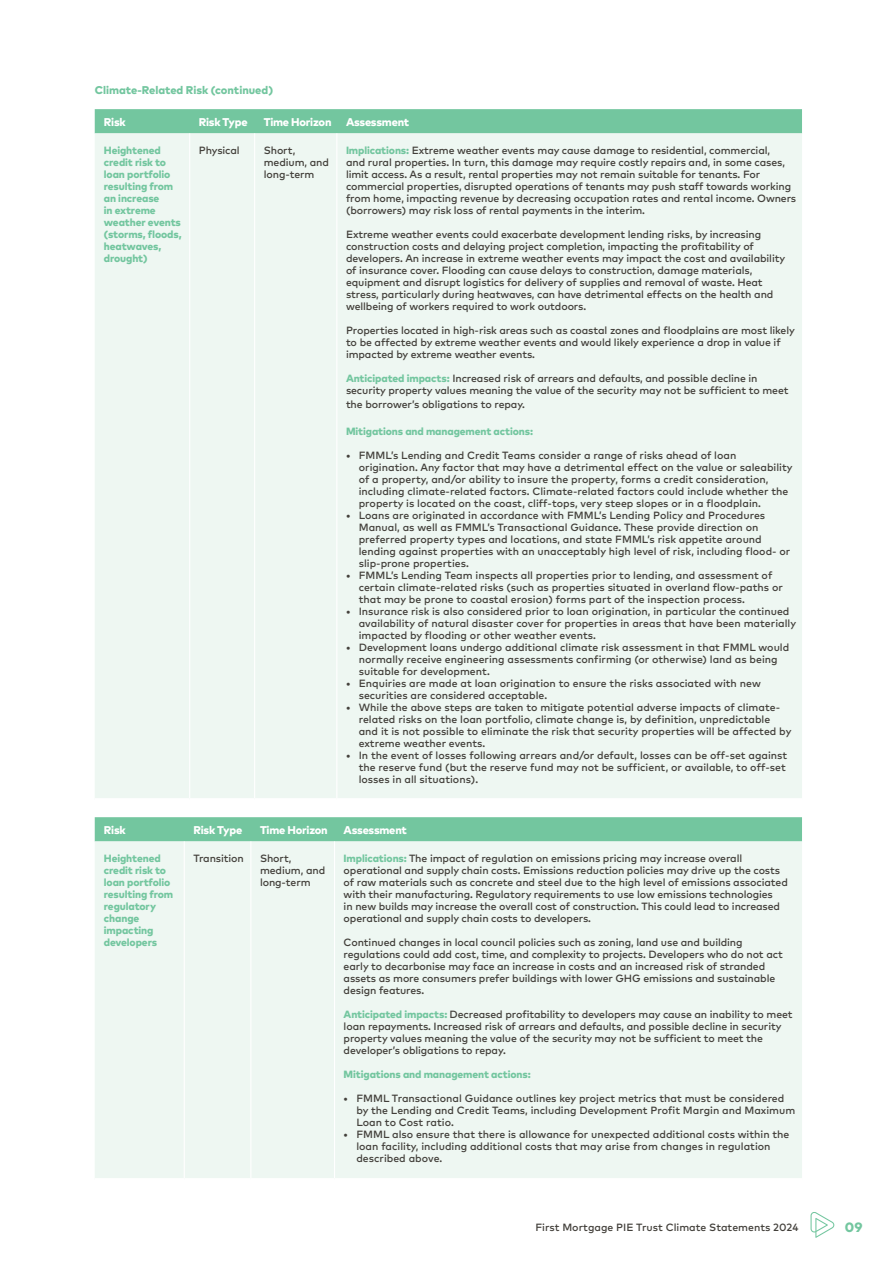
<style>
.page{position:relative;width:893px;height:1263px;background:#fff}
.page>*{position:absolute;margin:0;border:0;box-sizing:border-box;transform-origin:0 0}
.t1{font:800 13.5px "Mark OT";color:#73c69f}
.t2{font:800 11.25px "Mark OT";letter-spacing:-.02em;color:#fff}
.t3{font:800 11.25px "Mark OT";color:#73c69f}
.t4{font:10.5px/12px "Mark OT Medium";letter-spacing:-.01em;color:#43403b}
.t5{font:800 10.5px/12px "Mark OT";letter-spacing:-.01em;color:#73c69f}
.s1{font-family:"Mark OT";font-weight:800;color:#73c69f}
</style>
<div class="page">
<div style="left:95px;top:817px;width:707px;height:24px;background:#73c69f"></div>
<div style="left:95px;top:841px;width:707px;height:337px;background:#eef7f2"></div>
<hr style="left:184px;top:841px;width:1px;height:337px;background:#fff">
<hr style="left:250px;top:841px;width:1px;height:337px;background:#fff">
<hr style="left:334px;top:841px;width:1px;height:337px;background:#fff">
<svg style="left:810px;top:1212px;width:24px;height:26px"></svg>
<div style="left:95px;top:109px;width:707px;height:24px;background:#73c69f"></div>
<div style="left:95px;top:133px;width:707px;height:665px;background:#eef7f2"></div>
<hr style="left:189px;top:133px;width:1px;height:665px;background:#fff">
<hr style="left:254px;top:133px;width:1px;height:665px;background:#fff">
<hr style="left:336px;top:133px;width:1px;height:665px;background:#fff">
<p class="t3" style="left:95px;top:83px;width:180px">Climate-Related Risk (continued)</p>
<p class="t2" style="left:104px;top:114px;width:23px">Risk</p>
<p class="t2" style="left:199px;top:114px;width:50px">Risk Type</p>
<p class="t2" style="left:264px;top:114px;width:69px">Time Horizon</p>
<p class="t2" style="left:346px;top:114px;width:65px">Assessment</p>
<p class="t5" style="left:104px;top:144px;width:79px">Heightened credit risk to loan portfolio resulting from an increase<br>in extreme weather events (storms, floods, heatwaves, drought)</p>
<p class="t4" style="left:199px;top:144px;width:42px">Physical</p>
<p class="t4" style="left:264px;top:144px;width:67px">Short, medium, and long-term</p>
<p class="t4" style="left:346px;top:144px;width:452px"><span class="s1">Implications:</span> Extreme weather events may cause damage to residential, commercial,<br>and rural properties. In turn, this damage may require costly repairs and, in some cases, limit access. As a result, rental properties may not remain suitable for tenants. For commercial properties, disrupted operations of tenants may push staff towards working from home, impacting revenue by decreasing occupation rates and rental income. Owners (borrowers) may risk loss of rental payments in the interim.</p>
<p class="t4" style="left:346px;top:228px;width:441px">Extreme weather events could exacerbate development lending risks, by increasing construction costs and delaying project completion, impacting the profitability of developers. An increase in extreme weather events may impact the cost and availability of insurance cover. Flooding can cause delays to construction, damage materials, equipment and disrupt logistics for delivery of supplies and removal of waste. Heat stress, particularly during heatwaves, can have detrimental effects on the health and wellbeing of workers required to work outdoors.</p>
<p class="t4" style="left:346px;top:324px;width:450px">Properties located in high-risk areas such as coastal zones and floodplains are most likely to be affected by extreme weather events and would likely experience a drop in value if impacted by extreme weather events.</p>
<p class="t4" style="left:346px;top:372px;width:444px"><span class="s1">Anticipated impacts:</span> Increased risk of arrears and defaults, and possible decline in security property values meaning the value of the security may not be sufficient to meet</p>
<p class="t4" style="left:346px;top:398px;width:181px">the borrower’s obligations to repay.</p>
<p class="t5" style="left:346px;top:425px;width:189px">Mitigations and management actions:</p>
<p class="t4" style="left:359px;top:449px;width:435px;text-indent:-13px">• FMML’s Lending and Credit Teams consider a range of risks ahead of loan origination. Any factor that may have a detrimental effect on the value or saleability of a property, and/or ability to insure the property, forms a credit consideration, including climate-related factors. Climate-related factors could include whether the property is located on the coast, cliff-tops, very steep slopes or in a floodplain.</p>
<p class="t4" style="left:359px;top:509px;width:433px;text-indent:-13px">• Loans are originated in accordance with FMML’s Lending Policy and Procedures Manual, as well as FMML’s Transactional Guidance. These provide direction on preferred property types and locations, and state FMML’s risk appetite around lending against properties with an unacceptably high level of risk, including flood- or slip-prone properties.</p>
<p class="t4" style="left:359px;top:569px;width:426px;text-indent:-13px">• FMML’s Lending Team inspects all properties prior to lending, and assessment of certain climate-related risks (such as properties situated in overland flow-paths or that may be prone to coastal erosion) forms part of the inspection process.</p>
<p class="t4" style="left:359px;top:605px;width:439px;text-indent:-13px">• Insurance risk is also considered prior to loan origination, in particular the continued availability of natural disaster cover for properties in areas that have been materially impacted by flooding or other weather events.</p>
<p class="t4" style="left:359px;top:641px;width:432px;text-indent:-13px">• Development loans undergo additional climate risk assessment in that FMML would normally receive engineering assessments confirming (or otherwise) land as being suitable for development.</p>
<p class="t4" style="left:359px;top:677px;width:404px;text-indent:-13px">• Enquiries are made at loan origination to ensure the risks associated with new securities are considered acceptable.</p>
<p class="t4" style="left:359px;top:701px;width:434px;text-indent:-13px">• While the above steps are taken to mitigate potential adverse impacts of climate&shy;related risks on the loan portfolio, climate change is, by definition, unpredictable and it is not possible to eliminate the risk that security properties will be affected by extreme weather events.</p>
<p class="t4" style="left:359px;top:749px;width:430px;text-indent:-13px">• In the event of losses following arrears and/or default, losses can be off-set against the reserve fund (but the reserve fund may not be sufficient, or available, to off-set losses in all situations).</p>
<p class="t2" style="left:104px;top:822px;width:23px">Risk</p>
<p class="t2" style="left:193px;top:822px;width:50px">Risk Type</p>
<p class="t2" style="left:260px;top:822px;width:69px">Time Horizon</p>
<p class="t2" style="left:344px;top:822px;width:65px">Assessment</p>
<p class="t5" style="left:104px;top:852px;width:71px">Heightened credit risk to loan portfolio resulting from regulatory change impacting developers</p>
<p class="t4" style="left:193px;top:852px;width:52px">Transition</p>
<p class="t4" style="left:260px;top:852px;width:67px">Short, medium, and long-term</p>
<p class="t4" style="left:344px;top:852px;width:446px"><span class="s1">Implications:</span> The impact of regulation on emissions pricing may increase overall operational and supply chain costs. Emissions reduction policies may drive up the costs of raw materials such as concrete and steel due to the high level of emissions associated with their manufacturing. Regulatory requirements to use low emissions technologies<br>in new builds may increase the overall cost of construction. This could lead to increased operational and supply chain costs to developers.</p>
<p class="t4" style="left:344px;top:936px;width:441px">Continued changes in local council policies such as zoning, land use and building regulations could add cost, time, and complexity to projects. Developers who do not act early to decarbonise may face an increase in costs and an increased risk of stranded assets as more consumers prefer buildings with lower GHG emissions and sustainable design features.</p>
<p class="t4" style="left:344px;top:1008px;width:450px"><span class="s1">Anticipated impacts:</span> Decreased profitability to developers may cause an inability to meet loan repayments. Increased risk of arrears and defaults, and possible decline in security property values meaning the value of the security may not be sufficient to meet the developer’s obligations to repay.</p>
<p class="t5" style="left:344px;top:1068px;width:189px">Mitigations and management actions:</p>
<p class="t4" style="left:356px;top:1092px;width:440px;text-indent:-13px">• FMML Transactional Guidance outlines key project metrics that must be considered by the Lending and Credit Teams, including Development Profit Margin and Maximum<br>Loan to Cost ratio.</p>
<p class="t4" style="left:356px;top:1128px;width:435px;text-indent:-13px">• FMML also ensure that there is allowance for unexpected additional costs within the loan facility, including additional costs that may arise from changes in regulation described above.</p>
<p class="t4" style="left:535px;top:1221px;width:264px">First Mortgage PIE Trust Climate Statements 2024</p>
<p class="t1" style="left:845px;top:1218px;width:19px">09</p>
</div>
